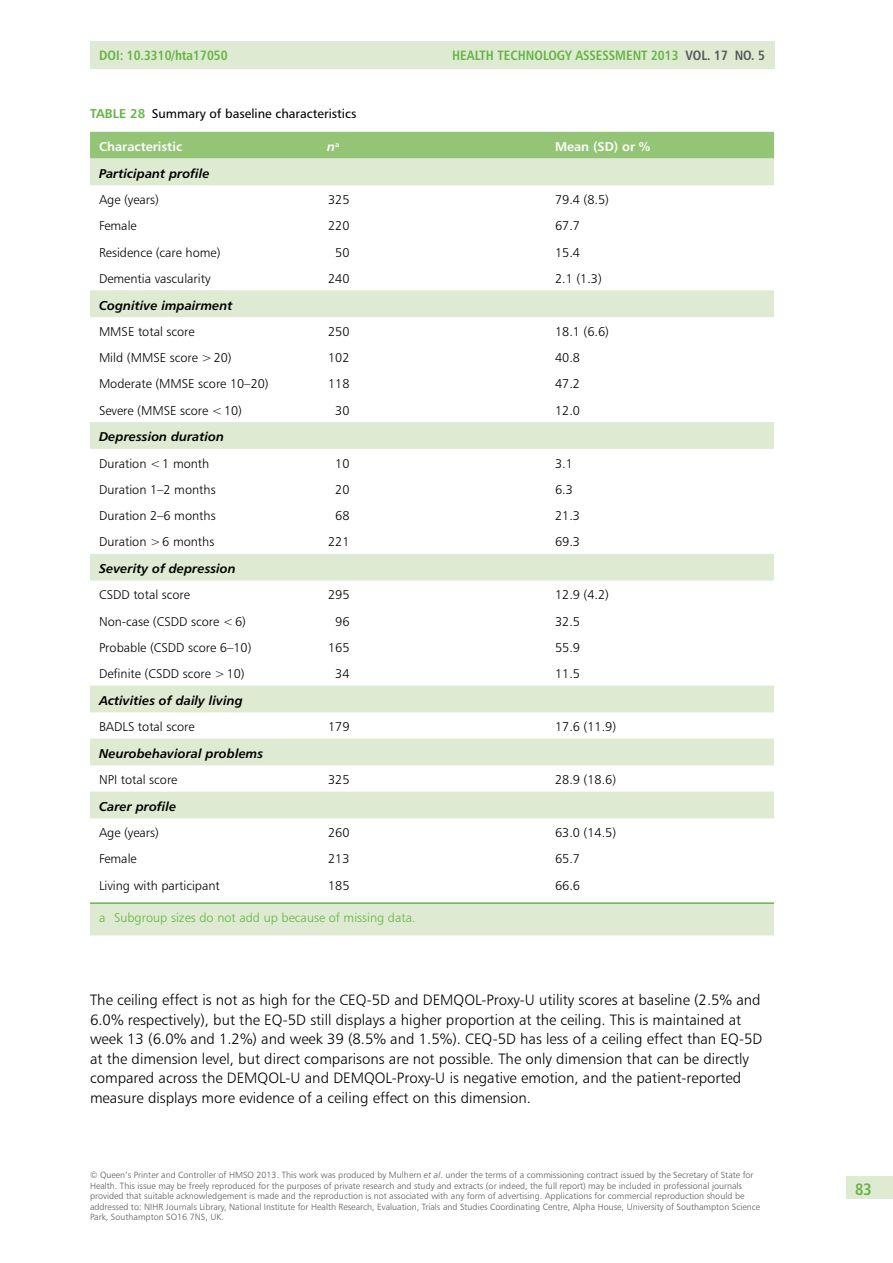
<style>
.page{position:relative;width:893px;height:1263px;background:#fff}
.page>*{position:absolute;margin:0;border:0;box-sizing:border-box;transform-origin:0 0}
.t1{font:16.5px "Humanist 777 BT Bold Condensed B";color:#66b445}
.t2{font:15px/19.5px "Humanist 777 BT Light B";color:#000}
.t3{font:13.5px "Humanist 777 BT Bold Condensed B";color:#66b445}
.t4{font:12.75px "Humanist 777 BT Light B";color:#000}
.t5{font:12.75px "Humanist 777 BT Bold Italic B";color:#000}
.t6{font:12.75px "Humanist 777 BT Light B";color:#66b445}
.t7{font:12.75px "Humanist 777 BT Roman B";color:#000}
.t8{font:12.75px "Humanist 777 BT Bold B";color:#fff}
.t9{font:12.75px "Humanist 777 BT Bold Italic B";color:#fff}
.t10{font:9px/10.5px "Humanist 777 BT Light B";color:#58595b}
.s1{color:#58595b}
.s2{font-family:"Humanist 777 BT Bold B";color:#66b445}
.s3{font-family:"Humanist 777 BT Light Italic B"}
</style>
<div class="page">
<div style="left:90px;top:41px;width:684px;height:27px;background:#deebd2"></div>
<div style="left:846px;top:1177px;width:47px;height:22px;background:#deebd2"></div>
<div style="left:90px;top:132px;width:684px;height:27px;background:#94c577"></div>
<svg style="left:90px;top:159px;width:684px;height:776px"></svg>
<hr style="left:90px;top:902px;width:228px;height:2px;background:#66b445">
<hr style="left:318px;top:902px;width:228px;height:2px;background:#66b445">
<hr style="left:546px;top:902px;width:228px;height:2px;background:#66b445">
<h3 class="t3" style="left:99px;top:47px;width:130px">DOI: 10.3310/HTA17050</h3>
<h3 class="t3" style="left:452px;top:47px;width:314px">HEALTH TECHNOLOGY ASSESSMENT 2013 <span class="s1">VOL. 17 NO. 5</span></h3>
<h3 class="t7" style="left:90px;top:106px;width:268px"><span class="s2">TABLE 28</span> Summary of baseline characteristics</h3>
<h3 class="t8" style="left:99px;top:139px;width:85px">Characteristic</h3>
<h3 class="t9" style="left:327px;top:138px;width:14px">n<sup>a</sup></h3>
<h3 class="t8" style="left:555px;top:139px;width:97px">Mean (SD) or %</h3>
<h3 class="t5" style="left:99px;top:165px;width:112px">Participant profile</h3>
<h3 class="t4" style="left:99px;top:192px;width:61px">Age (years)</h3>
<h3 class="t4" style="left:328px;top:192px;width:23px">325</h3>
<h3 class="t4" style="left:555px;top:192px;width:56px">79.4 (8.5)</h3>
<h3 class="t4" style="left:99px;top:218px;width:39px">Female</h3>
<h3 class="t4" style="left:328px;top:218px;width:23px">220</h3>
<h3 class="t4" style="left:555px;top:218px;width:26px">67.7</h3>
<h3 class="t4" style="left:99px;top:244px;width:123px">Residence (care home)</h3>
<h3 class="t4" style="left:335px;top:244px;width:16px">50</h3>
<h3 class="t4" style="left:555px;top:244px;width:26px">15.4</h3>
<h3 class="t4" style="left:99px;top:271px;width:113px">Dementia vascularity</h3>
<h3 class="t4" style="left:328px;top:271px;width:23px">240</h3>
<h3 class="t4" style="left:555px;top:271px;width:48px">2.1 (1.3)</h3>
<h3 class="t5" style="left:99px;top:297px;width:135px">Cognitive impairment</h3>
<h3 class="t4" style="left:99px;top:324px;width:97px">MMSE total score</h3>
<h3 class="t4" style="left:328px;top:324px;width:23px">250</h3>
<h3 class="t4" style="left:555px;top:324px;width:56px">18.1 (6.6)</h3>
<h3 class="t4" style="left:99px;top:350px;width:134px">Mild (MMSE score &gt;20)</h3>
<h3 class="t4" style="left:328px;top:350px;width:23px">102</h3>
<h3 class="t4" style="left:555px;top:350px;width:26px">40.8</h3>
<h3 class="t4" style="left:99px;top:376px;width:171px">Moderate (MMSE score 10–20)</h3>
<h3 class="t4" style="left:328px;top:376px;width:23px">118</h3>
<h3 class="t4" style="left:555px;top:376px;width:26px">47.2</h3>
<h3 class="t4" style="left:99px;top:402px;width:145px">Severe (MMSE score &lt;10)</h3>
<h3 class="t4" style="left:335px;top:402px;width:16px">30</h3>
<h3 class="t4" style="left:555px;top:402px;width:26px">12.0</h3>
<h3 class="t5" style="left:99px;top:429px;width:127px">Depression duration</h3>
<h3 class="t4" style="left:99px;top:455px;width:112px">Duration &lt;1 month</h3>
<h3 class="t4" style="left:335px;top:455px;width:16px">10</h3>
<h3 class="t4" style="left:555px;top:455px;width:19px">3.1</h3>
<h3 class="t4" style="left:99px;top:482px;width:118px">Duration 1–2 months</h3>
<h3 class="t4" style="left:335px;top:482px;width:16px">20</h3>
<h3 class="t4" style="left:555px;top:482px;width:19px">6.3</h3>
<h3 class="t4" style="left:99px;top:508px;width:118px">Duration 2–6 months</h3>
<h3 class="t4" style="left:335px;top:508px;width:16px">68</h3>
<h3 class="t4" style="left:555px;top:508px;width:26px">21.3</h3>
<h3 class="t4" style="left:99px;top:534px;width:117px">Duration &gt;6 months</h3>
<h3 class="t4" style="left:328px;top:534px;width:23px">221</h3>
<h3 class="t4" style="left:555px;top:534px;width:26px">69.3</h3>
<h3 class="t5" style="left:99px;top:560px;width:138px">Severity of depression</h3>
<h3 class="t4" style="left:99px;top:587px;width:93px">CSDD total score</h3>
<h3 class="t4" style="left:328px;top:587px;width:23px">295</h3>
<h3 class="t4" style="left:555px;top:587px;width:56px">12.9 (4.2)</h3>
<h3 class="t4" style="left:99px;top:613px;width:149px">Non-case (CSDD score &lt;6)</h3>
<h3 class="t4" style="left:335px;top:613px;width:16px">96</h3>
<h3 class="t4" style="left:555px;top:613px;width:26px">32.5</h3>
<h3 class="t4" style="left:99px;top:639px;width:154px">Probable (CSDD score 6–10)</h3>
<h3 class="t4" style="left:328px;top:639px;width:23px">165</h3>
<h3 class="t4" style="left:555px;top:639px;width:26px">55.9</h3>
<h3 class="t4" style="left:99px;top:666px;width:147px">Definite (CSDD score &gt;10)</h3>
<h3 class="t4" style="left:335px;top:666px;width:16px">34</h3>
<h3 class="t4" style="left:555px;top:666px;width:26px">11.5</h3>
<h3 class="t5" style="left:99px;top:692px;width:145px">Activities of daily living</h3>
<h3 class="t4" style="left:99px;top:719px;width:97px">BADLS total score</h3>
<h3 class="t4" style="left:328px;top:719px;width:23px">179</h3>
<h3 class="t4" style="left:555px;top:719px;width:63px">17.6 (11.9)</h3>
<h3 class="t5" style="left:99px;top:745px;width:166px">Neurobehavioral problems</h3>
<h3 class="t4" style="left:99px;top:772px;width:80px">NPI total score</h3>
<h3 class="t4" style="left:328px;top:772px;width:23px">325</h3>
<h3 class="t4" style="left:555px;top:772px;width:63px">28.9 (18.6)</h3>
<h3 class="t5" style="left:99px;top:798px;width:79px">Carer profile</h3>
<h3 class="t4" style="left:99px;top:825px;width:61px">Age (years)</h3>
<h3 class="t4" style="left:328px;top:825px;width:23px">260</h3>
<h3 class="t4" style="left:555px;top:825px;width:63px">63.0 (14.5)</h3>
<h3 class="t4" style="left:99px;top:851px;width:39px">Female</h3>
<h3 class="t4" style="left:328px;top:851px;width:23px">213</h3>
<h3 class="t4" style="left:555px;top:851px;width:26px">65.7</h3>
<h3 class="t4" style="left:99px;top:877px;width:122px">Living with participant</h3>
<h3 class="t4" style="left:328px;top:877px;width:23px">185</h3>
<h3 class="t4" style="left:555px;top:877px;width:26px">66.6</h3>
<h3 class="t6" style="left:99px;top:909px;width:318px">a Subgroup sizes do not add up because of missing data.</h3>
<p class="t2" style="left:90px;top:990px;width:674px">The ceiling effect is not as high for the CEQ-5D and DEMQOL-Proxy-U utility scores at baseline (2.5% and 6.0% respectively), but the EQ-5D still displays a higher proportion at the ceiling. This is maintained at week 13 (6.0% and 1.2%) and week 39 (8.5% and 1.5%). CEQ-5D has less of a ceiling effect than EQ-5D at the dimension level, but direct comparisons are not possible. The only dimension that can be directly compared across the DEMQOL-U and DEMQOL-Proxy-U is negative emotion, and the patient-reported measure displays more evidence of a ceiling effect on this dimension.</p>
<p class="t10" style="left:90px;top:1170px;width:672px">© Queen’s Printer and Controller of HMSO 2013. This work was produced by Mulhern <span class="s3">et al</span>. under the terms of a commissioning contract issued by the Secretary of State for Health. This issue may be freely reproduced for the purposes of private research and study and extracts (or indeed, the full report) may be included in professional journals provided that suitable acknowledgement is made and the reproduction is not associated with any form of advertising. Applications for commercial reproduction should be addressed to: NIHR Journals Library, National Institute for Health Research, Evaluation, Trials and Studies Coordinating Centre, Alpha House, University of Southampton Science Park, Southampton SO16 7NS, UK.</p>
<h1 class="t1" style="left:855px;top:1178px;width:18px">83</h1>
</div>
